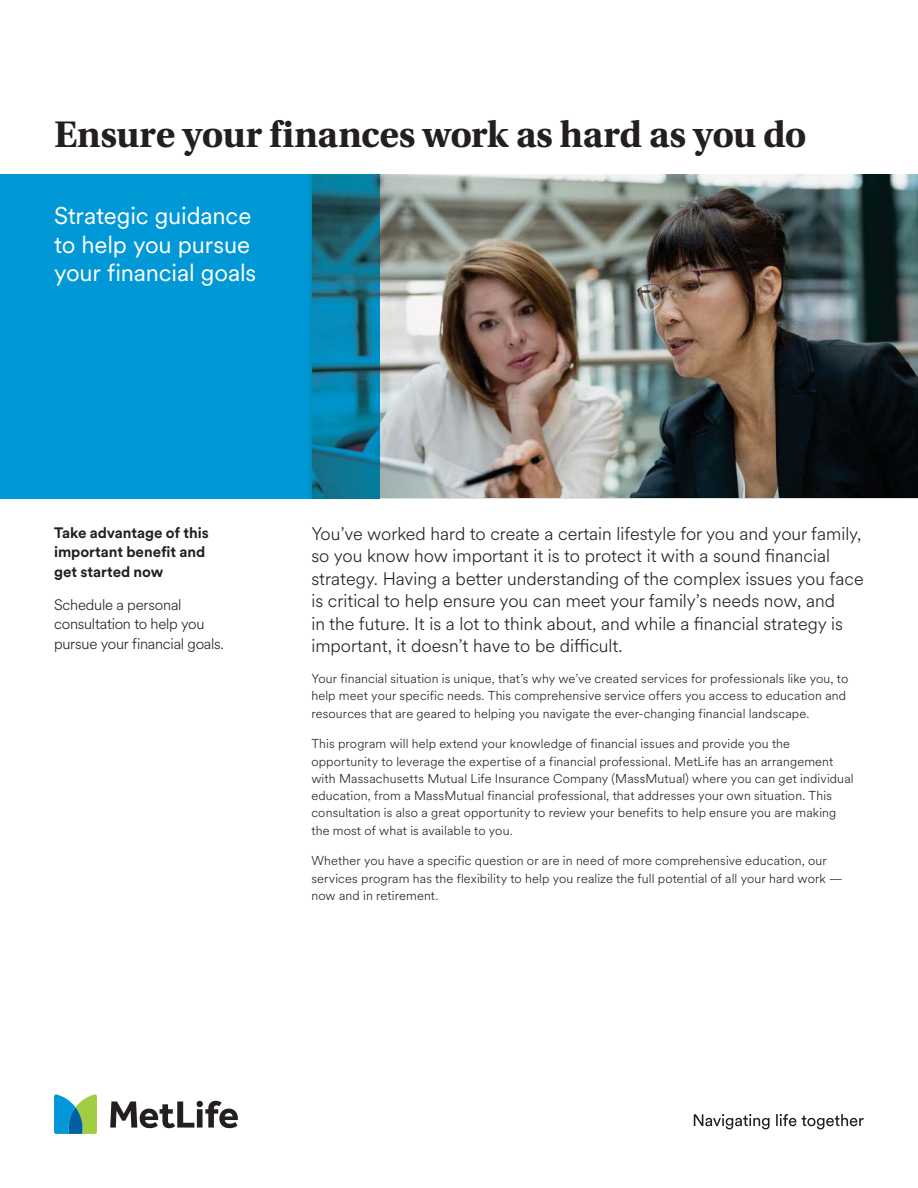
<style>
.page{position:relative;width:918px;height:1188px;background:#fff}
.page>*{position:absolute;margin:0;border:0;box-sizing:border-box;transform-origin:0 0}
.t1{font:700 39px "Utopia Std";letter-spacing:-.01em;color:#231f20}
.t2{font:24px/28.5px "Met Life Circular";letter-spacing:-.01em;color:#fff}
.t3{font:300 18px/22.5px "Met Life Circular";color:#231f20}
.t4{font:300 15px/19.5px "Met Life Circular";letter-spacing:-.015em;color:#231f20}
.t5{font:700 15px/19.5px "Met Life Circular";letter-spacing:-.005em;color:#231f20}
.t6{font:300 12.75px/17.2px "Met Life Circular";letter-spacing:.01em;color:#231f20}
</style>
<div class="page">
<svg style="left:694px;top:1114px;width:170px;height:15px"></svg>
<div style="left:0;top:174px;width:310px;height:324px;background:#0098d6"></div>
<img style="left:380px;top:174px;width:538px;height:324px">
<hr style="left:310px;top:174px;width:2px;height:324px;background:#008fc0">
<img style="left:312px;top:174px;width:68px;height:324px">
<svg style="left:110px;top:1101px;width:128px;height:27px"></svg>
<svg style="left:54px;top:1094px;width:43px;height:40px;background:#5aaf9f"></svg>
<h1 class="t1" style="left:54px;top:111px;width:754px">Ensure your finances work as hard as you do</h1>
<h2 class="t2" style="left:54px;top:204px;width:204px">Strategic guidance to help you pursue your financial goals</h2>
<p class="t5" style="left:54px;top:524px;width:156px">Take advantage of this important benefit and get started now</p>
<p class="t4" style="left:54px;top:596px;width:171px">Schedule a personal consultation to help you pursue your financial goals.</p>
<p class="t3" style="left:311px;top:524px;width:554px">You’ve worked hard to create a certain lifestyle for you and your family, so you know how important it is to protect it with a sound financial strategy. Having a better understanding of the complex issues you face is critical to help ensure you can meet your family’s needs now, and<br>in the future. It is a lot to think about, and while a financial strategy is important, it doesn’t have to be difficult.</p>
<p class="t6" style="left:311px;top:671px;width:538px">Your financial situation is unique, that’s why we’ve created services for professionals like you, to help meet your specific needs. This comprehensive service offers you access to education and resources that are geared to helping you navigate the ever-changing financial landscape.</p>
<p class="t6" style="left:311px;top:736px;width:544px">This program will help extend your knowledge of financial issues and provide you the opportunity to leverage the expertise of a financial professional. MetLife has an arrangement with Massachusetts Mutual Life Insurance Company (MassMutual) where you can get individual education, from a MassMutual financial professional, that addresses your own situation. This consultation is also a great opportunity to review your benefits to help ensure you are making the most of what is available to you.</p>
<p class="t6" style="left:311px;top:853px;width:533px">Whether you have a specific question or are in need of more comprehensive education, our services program has the flexibility to help you realize the full potential of all your hard work — now and in retirement.</p>
</div>
